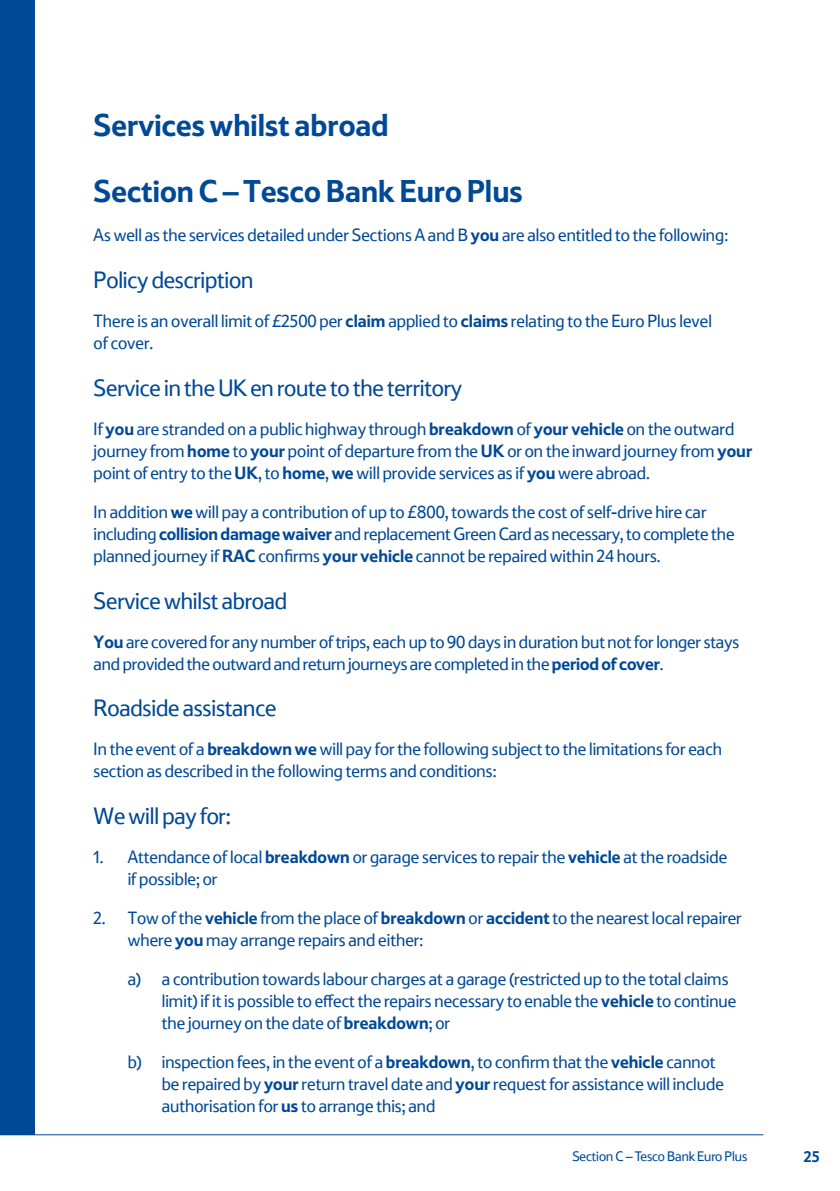
<style>
.page{position:relative;width:840px;height:1191px;background:#fff}
.page>*{position:absolute;margin:0;border:0;box-sizing:border-box;transform-origin:0 0}
.t1{font:700 32px/66.8px "Tesco Display";color:#004996}
.t2{font:24px "Tesco Display";letter-spacing:-.01em;color:#004996}
.t3{font:18px/22px "Tesco Display";color:#004996}
.t4{font:700 16px "Tesco Display";color:#004996}
.t5{font:14px "Tesco Display";color:#004996}
.s1{font-weight:700}
</style>
<div class="page">
<div style="left:0;top:0;width:34px;height:1134px;background:#004996"></div>
<hr style="left:0;top:1134px;width:763px;height:1px;background:#004996">
<h1 class="t1" style="left:94px;top:91px;width:430px">Services whilst abroad<br>Section C – Tesco Bank Euro Plus</h1>
<p class="t3" style="left:94px;top:223px;width:635px">As well as the services detailed under Sections A and B <span class="s1">you</span> are also entitled to the following:</p>
<h2 class="t2" style="left:94px;top:265px;width:161px">Policy description</h2>
<p class="t3" style="left:94px;top:309px;width:619px">There is an overall limit of £2500 per <span class="s1">claim</span> applied to <span class="s1">claims</span> relating to the Euro Plus level of cover.</p>
<h2 class="t2" style="left:94px;top:372px;width:370px">Service in the UK en route to the territory</h2>
<p class="t3" style="left:94px;top:417px;width:659px">If <span class="s1">you</span> are stranded on a public highway through <span class="s1">breakdown</span> of <span class="s1">your vehicle</span> on the outward journey from <span class="s1">home</span> to <span class="s1">your</span> point of departure from the <span class="s1">UK</span> or on the inward journey from <span class="s1">your </span>point of entry to the <span class="s1">UK</span>, to <span class="s1">home</span>, <span class="s1">we</span> will provide services as if <span class="s1">you</span> were abroad.</p>
<p class="t3" style="left:94px;top:500px;width:642px">In addition <span class="s1">we</span> will pay a contribution of up to £800, towards the cost of self-drive hire car including <span class="s1">collision damage waiver</span> and replacement Green Card as necessary, to complete the planned journey if <span class="s1">RAC</span> confirms <span class="s1">your vehicle</span> cannot be repaired within 24 hours.</p>
<h2 class="t2" style="left:94px;top:585px;width:195px">Service whilst abroad</h2>
<p class="t3" style="left:94px;top:629px;width:646px"><span class="s1">You</span> are covered for any number of trips, each up to 90 days in duration but not for longer stays and provided the outward and return journeys are completed in the <span class="s1">period of cover</span>.</p>
<h2 class="t2" style="left:94px;top:693px;width:184px">Roadside assistance</h2>
<p class="t3" style="left:94px;top:737px;width:629px">In the event of a <span class="s1">breakdown we</span> will pay for the following subject to the limitations for each section as described in the following terms and conditions:</p>
<h2 class="t2" style="left:94px;top:801px;width:139px">We will pay for:</h2>
<p class="t3" style="left:128px;top:845px;width:601px;text-indent:-34px">1. Attendance of local <span class="s1">breakdown</span> or garage services to repair the <span class="s1">vehicle</span> at the roadside if possible; or</p>
<p class="t3" style="left:128px;top:906px;width:615px;text-indent:-34px">2. Tow of the <span class="s1">vehicle</span> from the place of <span class="s1">breakdown</span> or <span class="s1">accident</span> to the nearest local repairer where <span class="s1">you</span> may arrange repairs and either:</p>
<p class="t3" style="left:162px;top:967px;width:575px;text-indent:-34px">a) a contribution towards labour charges at a garage (restricted up to the total claims limit) if it is possible to effect the repairs necessary to enable the <span class="s1">vehicle</span> to continue the journey on the date of <span class="s1">breakdown</span>; or</p>
<p class="t3" style="left:162px;top:1050px;width:563px;text-indent:-34px">b) inspection fees, in the event of a <span class="s1">breakdown</span>, to confirm that the <span class="s1">vehicle</span> cannot be repaired by <span class="s1">your</span> return travel date and <span class="s1">your</span> request for assistance will include authorisation for <span class="s1">us</span> to arrange this; and</p>
<p class="t5" style="left:572px;top:1147px;width:176px">Section C – Tesco Bank Euro Plus</p>
<p class="t4" style="left:803px;top:1147px;width:17px">25</p>
</div>
